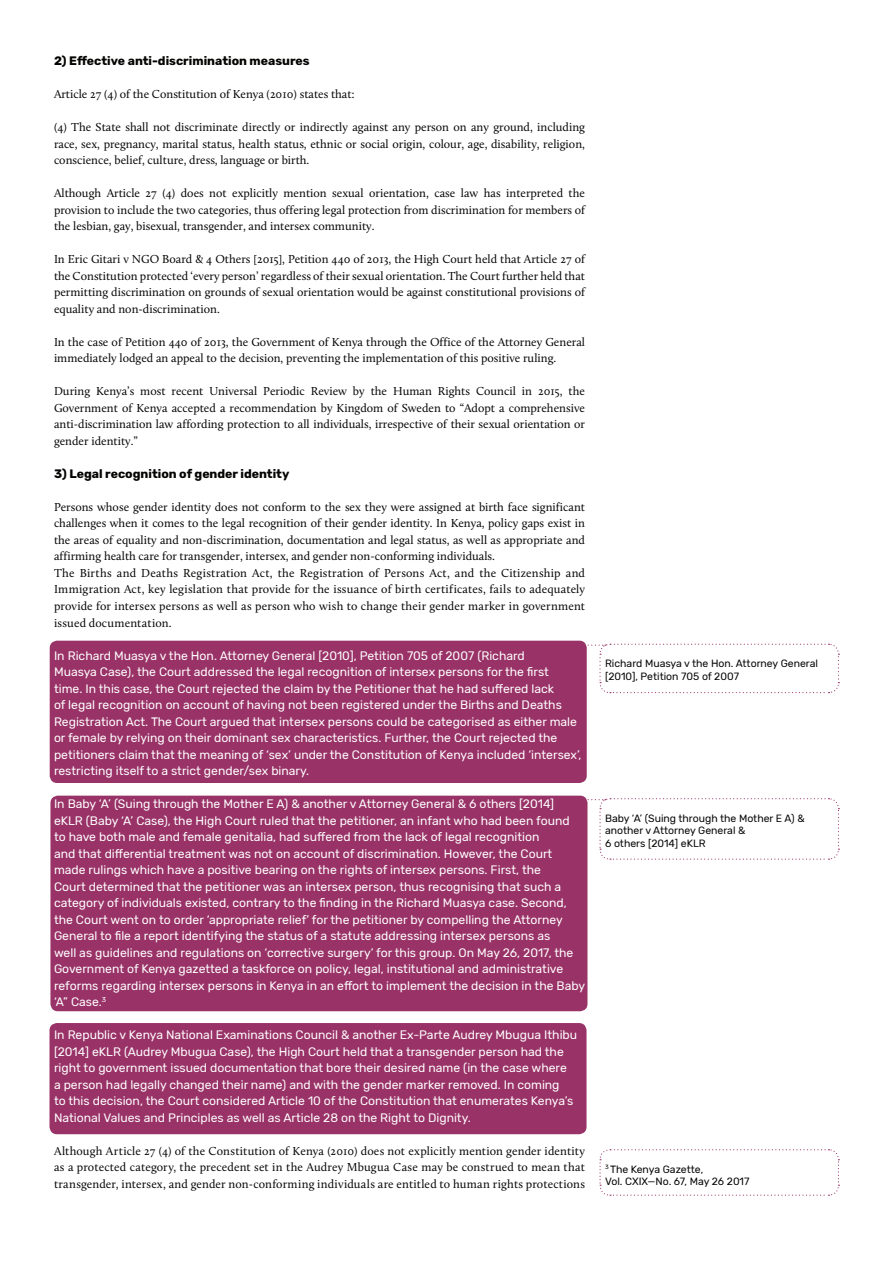
<style>
.page{position:relative;width:893px;height:1263px;background:#fff}
.page>*{position:absolute;margin:0;border:0;box-sizing:border-box;transform-origin:0 0}
.t1{font:12.15px/16.5px "Rubik";color:#fff}
.t2{font:700 12.15px "Rubik";color:#040503}
.t3{font:12px/16.5px "Calluna";color:#040503;text-align:justify}
.t4{font:10.5px/12.6px "Rubik";color:#040503}
</style>
<div class="page">
<div style="left:50px;top:1023px;width:536px;height:111px;background:#993267;border-radius:8px"></div>
<div style="left:50px;top:796px;width:537px;height:215px;background:#993267;border-radius:8px"></div>
<div style="left:50px;top:641px;width:537px;height:142px;background:#993267;border-radius:8px"></div>
<svg style="left:585px;top:643px;width:255px;height:51px"></svg>
<svg style="left:584px;top:797px;width:256px;height:63px"></svg>
<svg style="left:599px;top:1149px;width:241px;height:47px"></svg>
<p class="t2" style="left:54px;top:54px;width:257px">2) Effective anti-discrimination measures</p>
<p class="t3" style="left:54px;top:86px;width:302px">Article 27 (4) of the Constitution of Kenya (2010) states that:</p>
<p class="t3" style="left:54px;top:119px;width:533px">(4) The State shall not discriminate directly or indirectly against any person on any ground, including race, sex, pregnancy, marital status, health status, ethnic or social origin, colour, age, disability, religion, conscience, belief, culture, dress, language or birth.</p>
<p class="t3" style="left:54px;top:185px;width:533px">Although Article 27 (4) does not explicitly mention sexual orientation, case law has interpreted the provision to include the two categories, thus offering legal protection from discrimination for members of the lesbian, gay, bisexual, transgender, and intersex community.</p>
<p class="t3" style="left:54px;top:251px;width:533px">In Eric Gitari v NGO Board &amp; 4 Others [2015], Petition 440 of 2013, the High Court held that Article 27 of the Constitution protected ‘every person’ regardless of their sexual orientation. The Court further held that permitting discrimination on grounds of sexual orientation would be against constitutional provisions of equality and non-discrimination.</p>
<p class="t3" style="left:54px;top:334px;width:533px">In the case of Petition 440 of 2013, the Government of Kenya through the Office of the Attorney General immediately lodged an appeal to the decision, preventing the implementation of this positive ruling.</p>
<p class="t3" style="left:54px;top:383px;width:533px">During Kenya’s most recent Universal Periodic Review by the Human Rights Council in 2015, the Government of Kenya accepted a recommendation by Kingdom of Sweden to “Adopt a comprehensive anti-discrimination law affording protection to all individuals, irrespective of their sexual orientation or gender identity.”</p>
<p class="t2" style="left:54px;top:467px;width:237px">3) Legal recognition of gender identity</p>
<p class="t3" style="left:54px;top:499px;width:533px;text-align:left">Persons whose gender identity does not conform to the sex they were assigned at birth face significant challenges when it comes to the legal recognition of their gender identity. In Kenya, policy gaps exist in the areas of equality and non-discrimination, documentation and legal status, as well as appropriate and affirming health care for transgender, intersex, and gender non-conforming individuals.<br>The Births and Deaths Registration Act, the Registration of Persons Act, and the Citizenship and Immigration Act, key legislation that provide for the issuance of birth certificates, fails to adequately provide for intersex persons as well as person who wish to change their gender marker in government issued documentation.</p>
<p class="t1" style="left:54px;top:647px;width:529px">In Richard Muasya v the Hon. Attorney General [2010], Petition 705 of 2007 (Richard<br>Muasya Case), the Court addressed the legal recognition of intersex persons for the first<br>time. In this case, the Court rejected the claim by the Petitioner that he had suffered lack<br>of legal recognition on account of having not been registered under the Births and Deaths Registration Act. The Court argued that intersex persons could be categorised as either male or female by relying on their dominant sex characteristics. Further, the Court rejected the petitioners claim that the meaning of ‘sex’ under the Constitution of Kenya included ‘intersex’, restricting itself to a strict gender/sex binary.</p>
<p class="t1" style="left:54px;top:796px;width:533px">In Baby ‘A’ (Suing through the Mother E A) &amp; another v Attorney General &amp; 6 others [2014] eKLR (Baby ‘A’ Case), the High Court ruled that the petitioner, an infant who had been found<br>to have both male and female genitalia, had suffered from the lack of legal recognition<br>and that differential treatment was not on account of discrimination. However, the Court made rulings which have a positive bearing on the rights of intersex persons. First, the<br>Court determined that the petitioner was an intersex person, thus recognising that such a category of individuals existed, contrary to the finding in the Richard Muasya case. Second, the Court went on to order ‘appropriate relief’ for the petitioner by compelling the Attorney General to file a report identifying the status of a statute addressing intersex persons as<br>well as guidelines and regulations on ‘corrective surgery’ for this group. On May 26, 2017, the Government of Kenya gazetted a taskforce on policy, legal, institutional and administrative reforms regarding intersex persons in Kenya in an effort to implement the decision in the Baby ‘A” Case.<sup>3</sup></p>
<p class="t1" style="left:54px;top:1027px;width:525px">In Republic v Kenya National Examinations Council &amp; another Ex-Parte Audrey Mbugua Ithibu [2014] eKLR (Audrey Mbugua Case), the High Court held that a transgender person had the right to government issued documentation that bore their desired name (in the case where<br>a person had legally changed their name) and with the gender marker removed. In coming<br>to this decision, the Court considered Article 10 of the Constitution that enumerates Kenya’s National Values and Principles as well as Article 28 on the Right to Dignity.</p>
<p class="t3" style="left:54px;top:1142px;width:532px">Although Article 27 (4) of the Constitution of Kenya (2010) does not explicitly mention gender identity as a protected category, the precedent set in the Audrey Mbugua Case may be construed to mean that transgender, intersex, and gender non-conforming individuals are entitled to human rights protections</p>
<p class="t4" style="left:605px;top:657px;width:214px">Richard Muasya v the Hon. Attorney General [2010], Petition 705 of 2007</p>
<p class="t4" style="left:605px;top:812px;width:201px">Baby ‘A’ (Suing through the Mother E A) &amp; another v Attorney General &amp;<br>6 others [2014] eKLR</p>
<p class="t4" style="left:605px;top:1163px;width:146px"><sup>3</sup> The Kenya Gazette,<br>Vol. CXIX—No. 67, May 26 2017</p>
</div>
